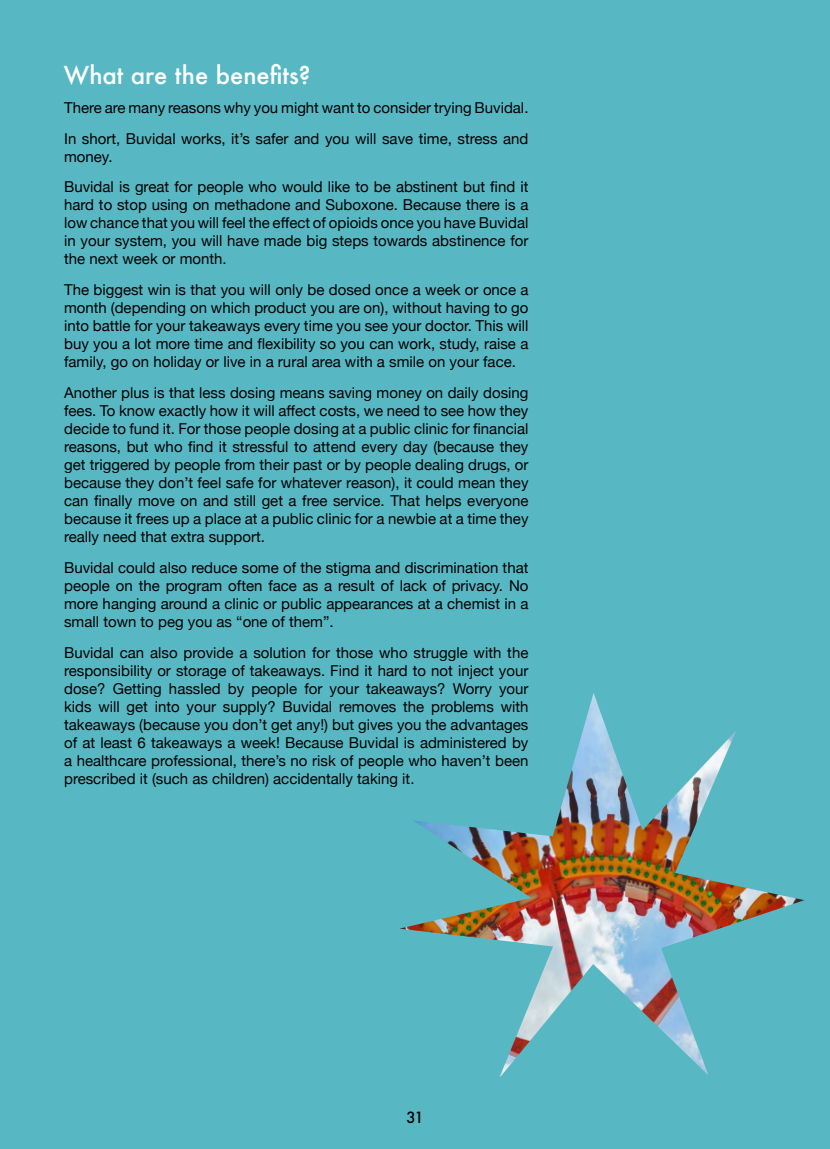
<style>
.page{position:relative;width:830px;height:1149px;background:#fff}
.page>*{position:absolute;margin:0;border:0;box-sizing:border-box;transform-origin:0 0}
.t1{font:500 24px "Futura";color:#fff}
.t2{font:15px/18px "Helvetica Neue";color:#000;text-align:justify}
.t3{font:500 15px "Futura";color:#000}
</style>
<div class="page">
<div style="left:0;top:0;width:829px;height:1148px;background:#57b8c4"></div>
<img style="left:400px;top:693px;width:404px;height:382px">
<h1 class="t1" style="left:64px;top:58px;width:248px">What are the benefits?</h1>
<p class="t2" style="left:64px;top:93px;width:465px;line-height:30.8px">There are many reasons why you might want to consider trying Buvidal.<br>In short, Buvidal works, it’s safer and you will save time, stress and</p>
<p class="t2" style="left:64px;top:142px;width:465px;line-height:30.8px">money.<br>Buvidal is great for people who would like to be abstinent but find it</p>
<p class="t2" style="left:64px;top:197px;width:465px">hard to stop using on methadone and Suboxone. Because there is a low chance that you will feel the effect of opioids once you have Buvidal in your system, you will have made big steps towards abstinence for the next week or month.</p>
<p class="t2" style="left:64px;top:281px;width:465px">The biggest win is that you will only be dosed once a week or once a month (depending on which product you are on), without having to go into battle for your takeaways every time you see your doctor. This will buy you a lot more time and flexibility so you can work, study, raise a family, go on holiday or live in a rural area with a smile on your face.</p>
<p class="t2" style="left:64px;top:384px;width:465px">Another plus is that less dosing means saving money on daily dosing fees. To know exactly how it will affect costs, we need to see how they decide to fund it. For those people dosing at a public clinic for financial reasons, but who find it stressful to attend every day (because they get triggered by people from their past or by people dealing drugs, or because they don’t feel safe for whatever reason), it could mean they can finally move on and still get a free service. That helps everyone because it frees up a place at a public clinic for a newbie at a time they really need that extra support.</p>
<p class="t2" style="left:64px;top:559px;width:465px">Buvidal could also reduce some of the stigma and discrimination that people on the program often face as a result of lack of privacy. No more hanging around a clinic or public appearances at a chemist in a small town to peg you as “one of them”.</p>
<p class="t2" style="left:64px;top:644px;width:465px">Buvidal can also provide a solution for those who struggle with the responsibility or storage of takeaways. Find it hard to not inject your dose? Getting hassled by people for your takeaways? Worry your kids will get into your supply? Buvidal removes the problems with takeaways (because you don’t get any!) but gives you the advantages of at least 6 takeaways a week! Because Buvidal is administered by a healthcare professional, there’s no risk of people who haven’t been prescribed it (such as children) accidentally taking it.</p>
<p class="t3" style="left:406px;top:1106px;width:19px">31</p>
</div>
